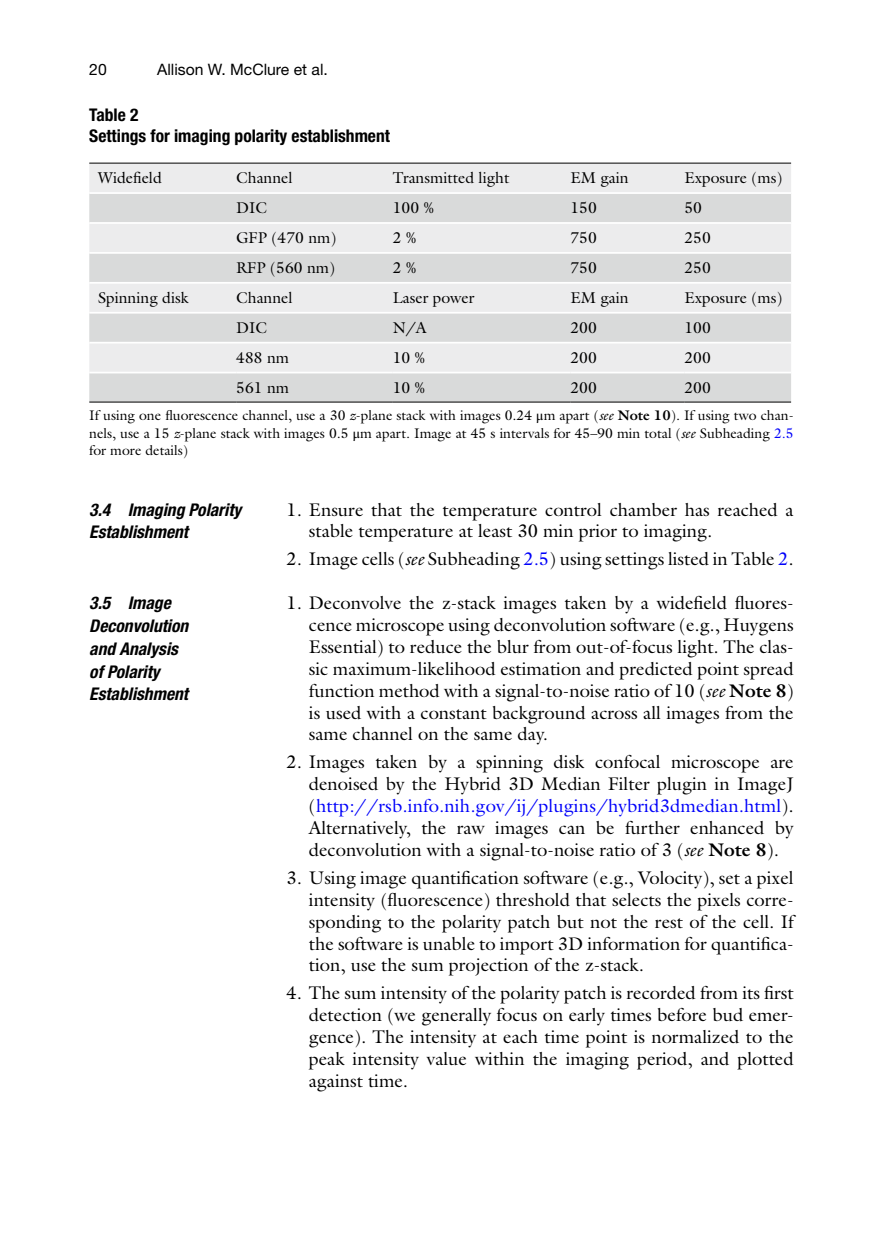
<style>
.page{position:relative;width:883px;height:1260px;background:#fff}
.page>*{position:absolute;margin:0;border:0;box-sizing:border-box;transform-origin:0 0}
.t1{font:18.38px/21.9px "Lvgrwd Galliard";color:#000;text-align:justify}
.t2{font:italic 700 condensed 17.5px/22.8px "Lsdfdx Helvetica Neue";color:#000}
.t3{font:700 condensed 17.5px/21px "Fqtmpt Helvetica Neue";color:#000}
.t4{font:15.75px "Lvgrwd Galliard";color:#000}
.t5{font:15.75px "Mpjbyf Helvetica Neue";color:#000}
.t6{font:14px/17.5px "Lvgrwd Galliard";color:#000;text-align:justify}
.s1{font-family:"Hnjphb Galliard";font-style:italic}
.s2{font-family:"Xqshbl STIX General"}
.s3{font-family:"Pgvhyn Galliard";font-weight:700}
.s4{color:#0000fa}
</style>
<div class="page">
<div style="left:89px;top:164px;width:702px;height:28px;background:#ececed"></div>
<svg style="left:89px;top:194px;width:702px;height:208px;background:#e0e1e1"></svg>
<hr style="left:89px;top:163px;width:702px;height:1px;background:#000">
<hr style="left:89px;top:222px;width:702px;height:2px;background:#fff">
<hr style="left:89px;top:252px;width:702px;height:2px;background:#fff">
<hr style="left:89px;top:282px;width:702px;height:2px;background:#fff">
<hr style="left:89px;top:312px;width:702px;height:2px;background:#fff">
<hr style="left:89px;top:342px;width:702px;height:2px;background:#fff">
<hr style="left:570px;top:372px;width:114px;height:1px;background:#fff">
<hr style="left:570px;top:402px;width:114px;height:1px;background:#000">
<hr style="left:393px;top:372px;width:177px;height:1px;background:#fff">
<hr style="left:393px;top:402px;width:177px;height:1px;background:#000">
<hr style="left:236px;top:372px;width:157px;height:1px;background:#fff">
<hr style="left:236px;top:402px;width:157px;height:1px;background:#000">
<hr style="left:684px;top:372px;width:107px;height:1px;background:#fff">
<hr style="left:684px;top:402px;width:107px;height:1px;background:#000">
<hr style="left:89px;top:372px;width:147px;height:1px;background:#fff">
<hr style="left:89px;top:402px;width:147px;height:1px;background:#000">
<p class="t5" style="left:89px;top:64px;width:19px">20</p>
<p class="t5" style="left:157px;top:64px;width:172px">Allison W. McClure et al.</p>
<p class="t3" style="left:89px;top:105px;width:302px">Table 2<br>Settings for imaging polarity establishment</p>
<p class="t4" style="left:98px;top:172px;width:65px">Widefield</p>
<p class="t4" style="left:236px;top:172px;width:58px">Channel</p>
<p class="t4" style="left:393px;top:172px;width:118px">Transmitted light</p>
<p class="t4" style="left:570px;top:172px;width:60px">EM gain</p>
<p class="t4" style="left:684px;top:172px;width:100px">Exposure (ms)</p>
<p class="t4" style="left:236px;top:202px;width:32px">DIC</p>
<p class="t4" style="left:393px;top:202px;width:42px">100 %</p>
<p class="t4" style="left:570px;top:202px;width:28px">150</p>
<p class="t4" style="left:684px;top:202px;width:19px">50</p>
<p class="t4" style="left:236px;top:232px;width:102px">GFP (470 nm)</p>
<p class="t4" style="left:393px;top:232px;width:25px">2 %</p>
<p class="t4" style="left:570px;top:232px;width:28px">750</p>
<p class="t4" style="left:684px;top:232px;width:28px">250</p>
<p class="t4" style="left:236px;top:262px;width:100px">RFP (560 nm)</p>
<p class="t4" style="left:393px;top:262px;width:25px">2 %</p>
<p class="t4" style="left:570px;top:262px;width:28px">750</p>
<p class="t4" style="left:684px;top:262px;width:28px">250</p>
<p class="t4" style="left:98px;top:292px;width:92px">Spinning disk</p>
<p class="t4" style="left:236px;top:292px;width:58px">Channel</p>
<p class="t4" style="left:393px;top:292px;width:83px">Laser power</p>
<p class="t4" style="left:570px;top:292px;width:60px">EM gain</p>
<p class="t4" style="left:684px;top:292px;width:100px">Exposure (ms)</p>
<p class="t4" style="left:236px;top:322px;width:32px">DIC</p>
<p class="t4" style="left:393px;top:322px;width:35px">N/A</p>
<p class="t4" style="left:570px;top:322px;width:28px">200</p>
<p class="t4" style="left:684px;top:322px;width:28px">100</p>
<p class="t4" style="left:236px;top:352px;width:54px">488 nm</p>
<p class="t4" style="left:393px;top:352px;width:34px">10 %</p>
<p class="t4" style="left:570px;top:352px;width:28px">200</p>
<p class="t4" style="left:684px;top:352px;width:28px">200</p>
<p class="t4" style="left:236px;top:382px;width:54px">561 nm</p>
<p class="t4" style="left:393px;top:382px;width:34px">10 %</p>
<p class="t4" style="left:570px;top:382px;width:28px">200</p>
<p class="t4" style="left:684px;top:382px;width:28px">200</p>
<p class="t6" style="left:89px;top:408px;width:706px">If using one fluorescence channel, use a 30 <span class="s1">z</span>-plane stack with images 0.24 <span class="s2">μ</span>m apart ( <span class="s1">see</span> <span class="s3">Note 10</span>). If using two chan&shy;nels, use a 15 <span class="s1">z</span>-plane stack with images 0.5 <span class="s2">μ</span>m apart. Image at 45 s intervals for 45–90 min total ( <span class="s1">see</span> Subheading <span class="s4">2.5 </span>for more details)</p>
<p class="t2" style="left:89px;top:500px;width:154px">3.4 Imaging Polarity<br>Establishment</p>
<p class="t2" style="left:89px;top:593px;width:101px">3.5 Image<br>Deconvolution and Analysis of Polarity<br>Establishment</p>
<p class="t1" style="left:309px;top:500px;width:486px;text-indent:-22px">1. Ensure that the temperature control chamber has reached a stable temperature at least 30 min prior to imaging.</p>
<p class="t1" style="left:287px;top:550px;width:509px">2. Image cells ( <span class="s1">see</span> Subheading <span class="s4">2.5</span>) using settings listed in Table <span class="s4">2</span>.</p>
<p class="t1" style="left:309px;top:594px;width:486px;text-indent:-22px">1. Deconvolve the z-stack images taken by a widefield fluores&shy;cence microscope using deconvolution software (e.g., Huygens Essential) to reduce the blur from out-of-focus light. The clas&shy;sic maximum-likelihood estimation and predicted point spread function method with a signal-to-noise ratio of 10 ( <span class="s1">see</span> <span class="s3">Note 8</span>) is used with a constant background across all images from the same channel on the same day.</p>
<p class="t1" style="left:309px;top:753px;width:486px;text-indent:-22px">2. Images taken by a spinning disk confocal microscope are denoised by the Hybrid 3D Median Filter plugin in ImageJ ( <span class="s4">http://rsb.info.nih.gov/ij/plugins/hybrid3dmedian.html</span> ).<br>Alternatively, the raw images can be further enhanced by deconvolution with a signal-to-noise ratio of 3 ( <span class="s1">see</span> <span class="s3">Note 8</span>).</p>
<p class="t1" style="left:309px;top:869px;width:486px;text-indent:-22px">3. Using image quantification software (e.g., Volocity), set a pixel intensity (fluorescence) threshold that selects the pixels corre&shy;sponding to the polarity patch but not the rest of the cell. If the software is unable to import 3D information for quantifica&shy;tion, use the sum projection of the z-stack.</p>
<p class="t1" style="left:309px;top:984px;width:486px;text-indent:-22px">4. The sum intensity of the polarity patch is recorded from its first detection (we generally focus on early times before bud emer&shy;gence ). The intensity at each time point is normalized to the peak intensity value within the imaging period, and plotted against time.</p>
</div>
